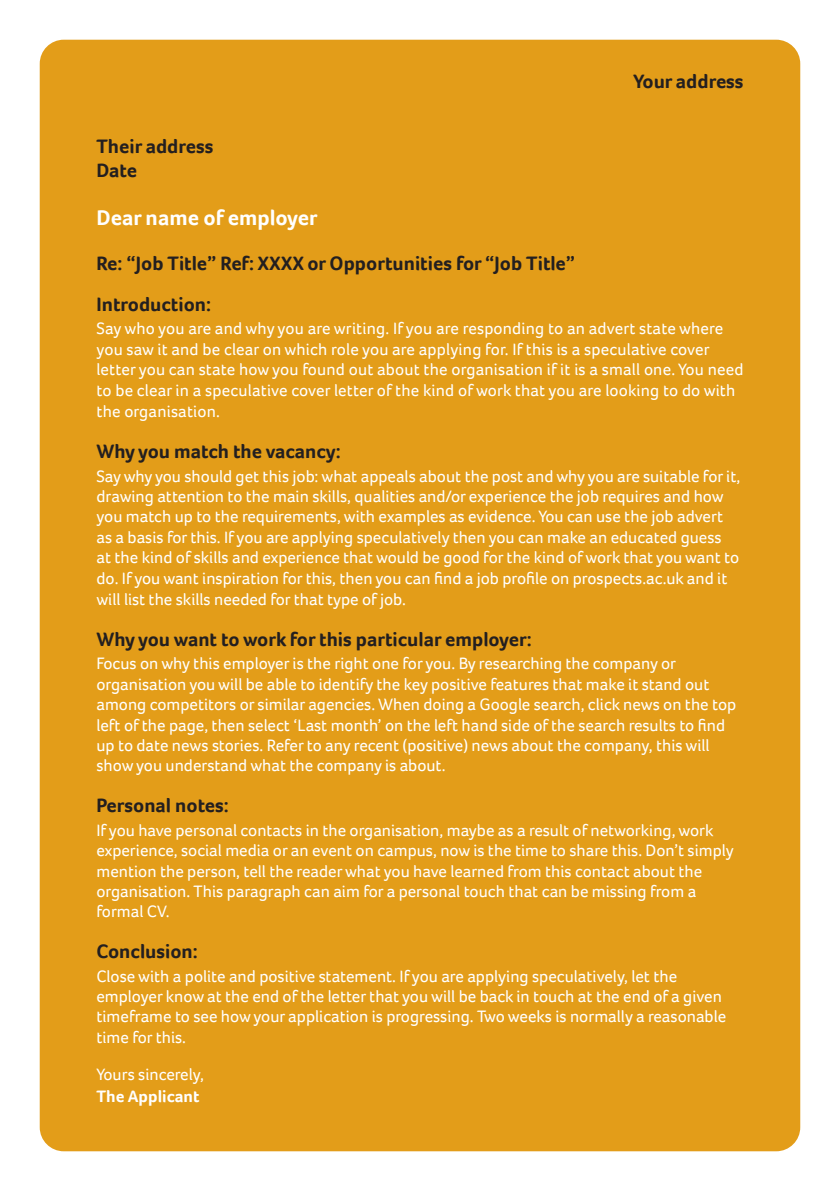
<style>
.page{position:relative;width:840px;height:1191px;background:#fff}
.page>*{position:absolute;margin:0;border:0;box-sizing:border-box;transform-origin:0 0}
.t1{font:700 22px "Foco";color:#fff}
.t2{font:700 20px "Foco";color:#231f20}
.t3{font:17px/20.4px "Foco";color:#fff}
.t4{font:700 17px "Foco";color:#fff}
</style>
<div class="page">
<div style="left:40px;top:40px;width:759px;height:1111px;background:#e39d19;border-radius:24px"></div>
<p class="t2" style="left:632px;top:68px;width:112px">Your address</p>
<p class="t2" style="left:96px;top:133px;width:118px">Their address</p>
<p class="t2" style="left:96px;top:157px;width:42px">Date</p>
<p class="t1" style="left:96px;top:202px;width:222px">Dear name of employer</p>
<p class="t2" style="left:96px;top:250px;width:480px">Re: “Job Title” Ref: XXXX or Opportunities for “Job Title”</p>
<p class="t2" style="left:96px;top:291px;width:116px">Introduction:</p>
<p class="t3" style="left:96px;top:318px;width:648px">Say who you are and why you are writing. If you are responding to an advert state where you saw it and be clear on which role you are applying for. If this is a speculative cover letter you can state how you found out about the organisation if it is a small one. You need to be clear in a speculative cover letter of the kind of work that you are looking to do with the organisation.</p>
<p class="t2" style="left:96px;top:438px;width:246px">Why you match the vacancy:</p>
<p class="t3" style="left:96px;top:465px;width:645px">Say why you should get this job: what appeals about the post and why you are suitable for it, drawing attention to the main skills, qualities and/or experience the job requires and how you match up to the requirements, with examples as evidence. You can use the job advert as a basis for this. If you are applying speculatively then you can make an educated guess at the kind of skills and experience that would be good for the kind of work that you want to do. If you want inspiration for this, then you can find a job profile on prospects.ac.uk and it will list the skills needed for that type of job.</p>
<p class="t2" style="left:96px;top:626px;width:436px">Why you want to work for this particular employer:</p>
<p class="t3" style="left:96px;top:653px;width:641px">Focus on why this employer is the right one for you. By researching the company or organisation you will be able to identify the key positive features that make it stand out among competitors or similar agencies. When doing a Google search, click news on the top left of the page, then select ‘Last month’ on the left hand side of the search results to find up to date news stories. Refer to any recent (positive) news about the company, this will show you understand what the company is about.</p>
<p class="t2" style="left:96px;top:792px;width:134px">Personal notes:</p>
<p class="t3" style="left:96px;top:819px;width:638px">If you have personal contacts in the organisation, maybe as a result of networking, work experience, social media or an event on campus, now is the time to share this. Don’t simply mention the person, tell the reader what you have learned from this contact about the organisation. This paragraph can aim for a personal touch that can be missing from a formal CV.</p>
<p class="t2" style="left:96px;top:938px;width:103px">Conclusion:</p>
<p class="t3" style="left:96px;top:965px;width:630px">Close with a polite and positive statement. If you are applying speculatively, let the employer know at the end of the letter that you will be back in touch at the end of a given timeframe to see how your application is progressing. Two weeks is normally a reasonable time for this.</p>
<p class="t3" style="left:96px;top:1064px;width:109px">Yours sincerely,</p>
<p class="t4" style="left:96px;top:1084px;width:104px">The Applicant</p>
</div>
